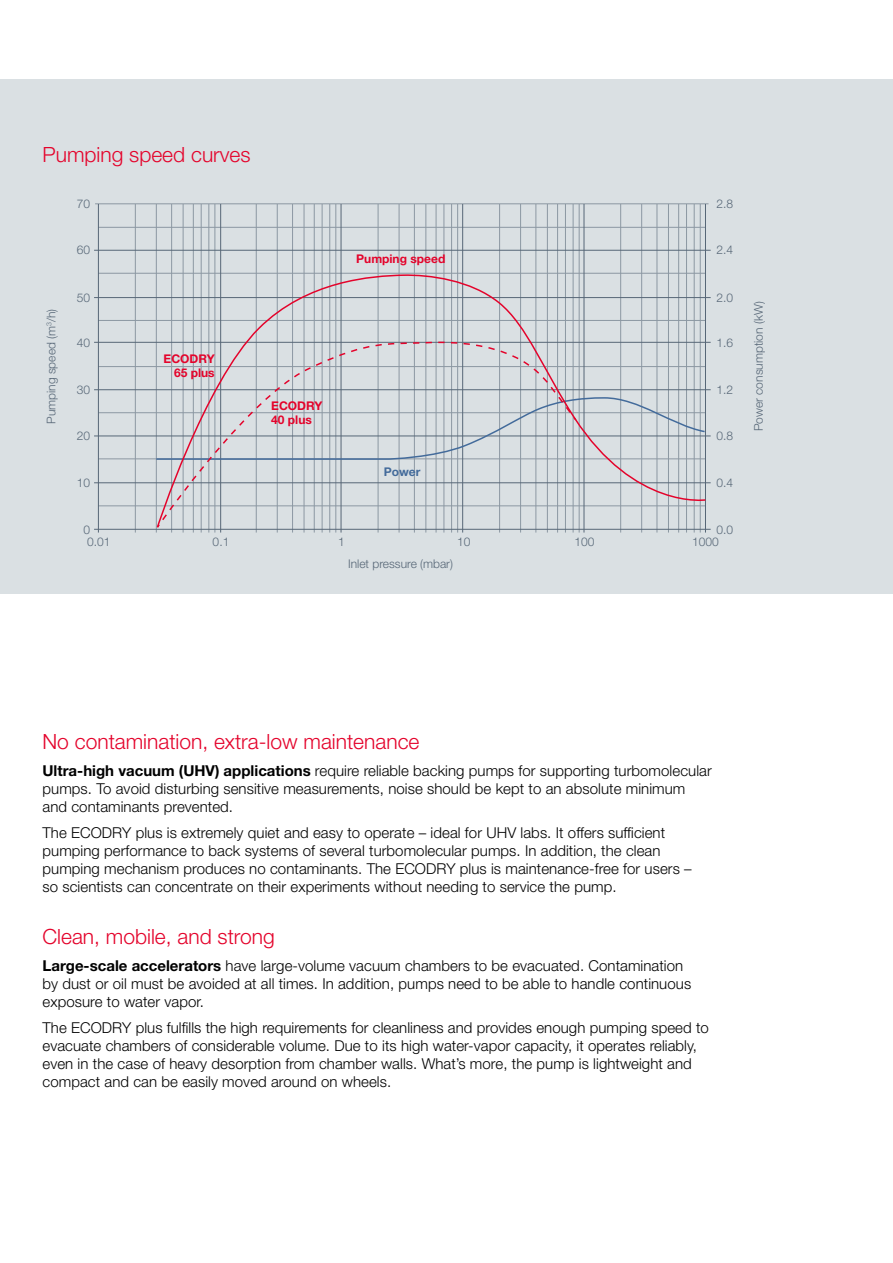
<style>
.page{position:relative;width:893px;height:1263px;background:#fff}
.page>*{position:absolute;margin:0;border:0;box-sizing:border-box;transform-origin:0 0}
.t1{font:300 21px "Helvetica Neue LT Std";color:#e4032b}
.t2{font:300 15px/18px "Helvetica Neue LT Std";letter-spacing:.005em;color:#000}
.t3{font:300 12px "Helvetica Neue LT Std";color:#576777}
.t4{font:700 12px/14.4px "Helvetica Neue LT Std";color:#e4032b}
.t5{font:700 12px "Helvetica Neue LT Std";color:#436b9b}
.s1{font-weight:700}
</style>
<div class="page">
<div style="left:0;top:79px;width:893px;height:515px;background:#dae0e3"></div>
<hr style="left:135px;top:204px;width:1px;height:328px;background:#576777">
<hr style="left:256px;top:204px;width:1px;height:328px;background:#576777">
<hr style="left:378px;top:204px;width:1px;height:328px;background:#576777">
<hr style="left:499px;top:204px;width:1px;height:328px;background:#576777">
<hr style="left:620px;top:204px;width:1px;height:328px;background:#576777">
<hr style="left:95px;top:204px;width:613px;height:1px;background:#576777">
<hr style="left:98px;top:227px;width:608px;height:1px;background:#576777">
<hr style="left:98px;top:273px;width:608px;height:1px;background:#576777">
<hr style="left:98px;top:320px;width:608px;height:1px;background:#576777">
<hr style="left:98px;top:366px;width:608px;height:1px;background:#576777">
<hr style="left:98px;top:412px;width:608px;height:1px;background:#576777">
<hr style="left:98px;top:459px;width:608px;height:1px;background:#576777">
<hr style="left:98px;top:506px;width:608px;height:1px;background:#576777">
<hr style="left:156px;top:204px;width:1px;height:328px;background:#576777">
<hr style="left:277px;top:204px;width:1px;height:328px;background:#576777">
<hr style="left:399px;top:204px;width:1px;height:328px;background:#576777">
<hr style="left:520px;top:204px;width:1px;height:328px;background:#576777">
<hr style="left:641px;top:204px;width:1px;height:328px;background:#576777">
<hr style="left:171px;top:204px;width:1px;height:328px;background:#576777">
<hr style="left:292px;top:204px;width:1px;height:328px;background:#576777">
<hr style="left:414px;top:204px;width:1px;height:328px;background:#576777">
<hr style="left:536px;top:204px;width:1px;height:328px;background:#576777">
<hr style="left:657px;top:204px;width:1px;height:328px;background:#576777">
<hr style="left:183px;top:204px;width:1px;height:328px;background:#576777">
<hr style="left:304px;top:204px;width:1px;height:328px;background:#576777">
<hr style="left:426px;top:204px;width:1px;height:328px;background:#576777">
<hr style="left:547px;top:204px;width:1px;height:328px;background:#576777">
<hr style="left:668px;top:204px;width:1px;height:328px;background:#576777">
<hr style="left:193px;top:204px;width:1px;height:328px;background:#576777">
<hr style="left:314px;top:204px;width:1px;height:328px;background:#576777">
<hr style="left:436px;top:204px;width:1px;height:328px;background:#576777">
<hr style="left:557px;top:204px;width:1px;height:328px;background:#576777">
<hr style="left:678px;top:204px;width:1px;height:328px;background:#576777">
<hr style="left:201px;top:204px;width:1px;height:328px;background:#576777">
<hr style="left:322px;top:204px;width:1px;height:328px;background:#576777">
<hr style="left:444px;top:204px;width:1px;height:328px;background:#576777">
<hr style="left:565px;top:204px;width:1px;height:328px;background:#576777">
<hr style="left:686px;top:204px;width:1px;height:328px;background:#576777">
<hr style="left:209px;top:204px;width:1px;height:328px;background:#576777">
<hr style="left:329px;top:204px;width:1px;height:328px;background:#576777">
<hr style="left:451px;top:204px;width:1px;height:328px;background:#576777">
<hr style="left:573px;top:204px;width:1px;height:328px;background:#576777">
<hr style="left:694px;top:204px;width:1px;height:328px;background:#576777">
<hr style="left:215px;top:204px;width:1px;height:328px;background:#576777">
<hr style="left:336px;top:204px;width:1px;height:328px;background:#576777">
<hr style="left:457px;top:204px;width:1px;height:328px;background:#576777">
<hr style="left:579px;top:204px;width:1px;height:328px;background:#576777">
<hr style="left:700px;top:204px;width:1px;height:328px;background:#576777">
<hr style="left:98px;top:204px;width:1px;height:328px;background:#576777">
<hr style="left:220px;top:204px;width:1px;height:328px;background:#576777">
<hr style="left:341px;top:204px;width:1px;height:328px;background:#576777">
<hr style="left:462px;top:204px;width:1px;height:328px;background:#576777">
<hr style="left:584px;top:204px;width:1px;height:328px;background:#576777">
<hr style="left:705px;top:204px;width:1px;height:328px;background:#576777">
<hr style="left:94px;top:250px;width:617px;height:1px;background:#576777">
<hr style="left:94px;top:297px;width:617px;height:1px;background:#576777">
<hr style="left:94px;top:342px;width:617px;height:1px;background:#576777">
<hr style="left:94px;top:389px;width:617px;height:1px;background:#576777">
<hr style="left:94px;top:436px;width:617px;height:1px;background:#576777">
<hr style="left:94px;top:482px;width:617px;height:1px;background:#576777">
<hr style="left:94px;top:529px;width:617px;height:1px;background:#576777">
<svg style="left:156px;top:273px;width:551px;height:256px"></svg>
<svg style="left:155px;top:341px;width:551px;height:181px"></svg>
<svg style="left:156px;top:341px;width:422px;height:188px"></svg>
<h1 class="t1" style="left:43px;top:142px;width:210px">Pumping speed curves</h1>
<p class="t3" style="left:44px;top:424px;width:117px;rotate:-90deg">Pumping speed (m<sup>3</sup>/h)</p>
<p class="t3" style="left:77px;top:197px;width:15px">70</p>
<p class="t3" style="left:717px;top:197px;width:18px">2.8</p>
<p class="t3" style="left:77px;top:243px;width:15px">60</p>
<p class="t3" style="left:717px;top:243px;width:18px">2.4</p>
<p class="t3" style="left:77px;top:290px;width:15px">50</p>
<p class="t3" style="left:717px;top:290px;width:18px">2.0</p>
<p class="t3" style="left:77px;top:335px;width:15px">40</p>
<p class="t3" style="left:717px;top:335px;width:18px">1.6</p>
<p class="t3" style="left:77px;top:382px;width:15px">30</p>
<p class="t3" style="left:717px;top:382px;width:18px">1.2</p>
<p class="t3" style="left:77px;top:429px;width:15px">20</p>
<p class="t3" style="left:717px;top:429px;width:18px">0.8</p>
<p class="t3" style="left:77px;top:475px;width:15px">10</p>
<p class="t3" style="left:717px;top:475px;width:18px">0.4</p>
<p class="t3" style="left:84px;top:522px;width:8px">0</p>
<p class="t3" style="left:717px;top:522px;width:18px">0.0</p>
<p class="t3" style="left:87px;top:534px;width:25px">0.01</p>
<p class="t3" style="left:213px;top:534px;width:18px">0.1</p>
<p class="t3" style="left:338px;top:534px;width:8px">1</p>
<p class="t3" style="left:457px;top:534px;width:15px">10</p>
<p class="t3" style="left:575px;top:534px;width:22px">100</p>
<p class="t3" style="left:692px;top:534px;width:28px">1000</p>
<p class="t4" style="left:356px;top:251px;width:91px">Pumping speed</p>
<p class="t4" style="left:164px;top:351px;width:53px;text-align:right">ECODRY<br>65 plus</p>
<p class="t4" style="left:271px;top:398px;width:53px">ECODRY<br>40 plus</p>
<p class="t5" style="left:384px;top:464px;width:38px">Power</p>
<p class="t3" style="left:348px;top:556px;width:106px">Inlet pressure (mbar)</p>
<p class="t3" style="left:751px;top:431px;width:131px;rotate:-90deg">Power consumption (kW)</p>
<h1 class="t1" style="left:43px;top:729px;width:378px">No contamination, extra-low maintenance</h1>
<p class="t2" style="left:43px;top:761px;width:671px"><span class="s1">Ultra-high vacuum (UHV) applications</span> require reliable backing pumps for supporting turbomolecular pumps. To avoid disturbing sensitive measurements, noise should be kept to an absolute minimum and contaminants prevented.</p>
<p class="t2" style="left:43px;top:824px;width:651px">The ECODRY plus is extremely quiet and easy to operate – ideal for UHV labs. It offers sufficient pumping performance to back systems of several turbomolecular pumps. In addition, the clean pumping mechanism produces no contaminants. The ECODRY plus is maintenance-free for users – so scientists can concentrate on their experiments without needing to service the pump.</p>
<h1 class="t1" style="left:43px;top:924px;width:234px">Clean, mobile, and strong</h1>
<p class="t2" style="left:43px;top:956px;width:650px"><span class="s1">Large-scale accelerators</span> have large-volume vacuum chambers to be evacuated. Contamination by dust or oil must be avoided at all times. In addition, pumps need to be able to handle continuous exposure to water vapor.</p>
<p class="t2" style="left:43px;top:1018px;width:668px">The ECODRY plus fulfills the high requirements for cleanliness and provides enough pumping speed to evacuate chambers of considerable volume. Due to its high water-vapor capacity, it operates reliably, even in the case of heavy desorption from chamber walls. What’s more, the pump is lightweight and compact and can be easily moved around on wheels.</p>
</div>
